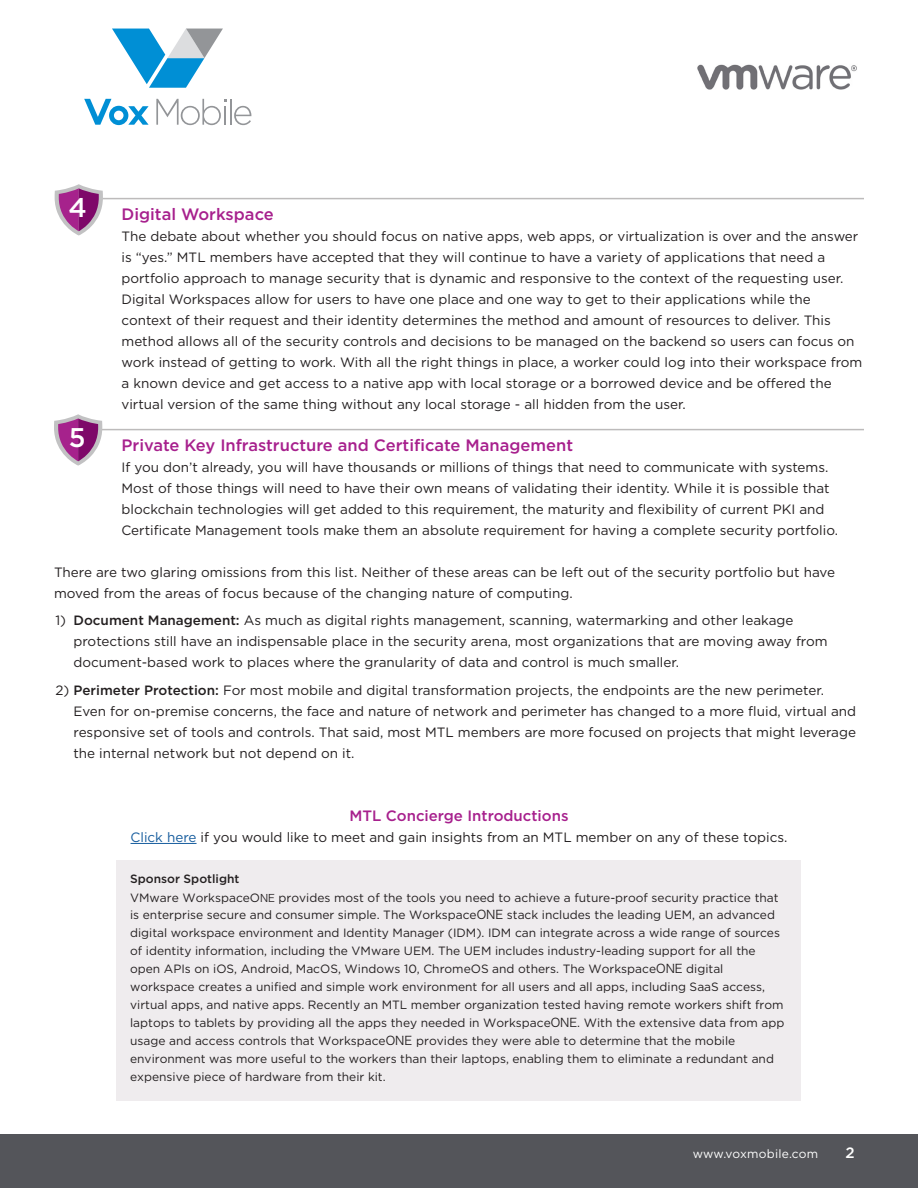
<style>
.page{position:relative;width:918px;height:1188px;background:#fff}
.page>*{position:absolute;margin:0;border:0;box-sizing:border-box;transform-origin:0 0}
.t1{font:500 27px "Gotham";color:#fff}
.Step_Headers{font:500 16.5px "Gotham";color:#a7208d}
.t2{font:500 15px "Gotham";color:#a7208d}
.t3{font:500 15px "Gotham";color:#fff}
.t4{font:13.5px/21px "Gotham";color:#231f20}
.t5{font:12px/18px "Gotham";color:#231f20}
.t6{font:12px "Gotham";letter-spacing:.02em;color:#fff}
.s1{font-weight:500}
.s2{color:#175d9e}
.s3{font-family:"Hira Kaku Pro W3";font-size:10.5px}
.s4{font-family:"Hira Kaku Pro W3"}
</style>
<div class="page">
<div style="left:0;top:1134px;width:918px;height:54px;background:#54555a"></div>
<hr style="left:61px;top:198px;width:803px;height:1px;background:#bdbbbb">
<hr style="left:61px;top:429px;width:803px;height:1px;background:#bdbbbb">
<hr style="left:131px;top:843px;width:66px;height:1px;background:#175d9e">
<svg style="left:54px;top:414px;width:48px;height:52px"></svg>
<div style="left:117px;top:860px;width:684px;height:241px;background:#efecee"></div>
<svg style="left:55px;top:184px;width:48px;height:52px"></svg>
<img style="left:697px;top:64px;width:160px;height:26px">
<svg style="left:112px;top:29px;width:111px;height:59px"></svg>
<svg style="left:156px;top:99px;width:95px;height:26px"></svg>
<svg style="left:84px;top:99px;width:65px;height:26px"></svg>
<p class="t1" style="left:68px;top:190px;width:20px">4</p>
<p class="Step_Headers" style="left:122px;top:203px;width:154px">Digital Workspace</p>
<p class="t4" style="left:122px;top:225px;width:742px">The debate about whether you should focus on native apps, web apps, or virtualization is over and the answer is “yes.” MTL members have accepted that they will continue to have a variety of applications that need a portfolio approach to manage security that is dynamic and responsive to the context of the requesting user.<br>Digital Workspaces allow for users to have one place and one way to get to their applications while the context of their request and their identity determines the method and amount of resources to deliver. This method allows all of the security controls and decisions to be managed on the backend so users can focus on work instead of getting to work. With all the right things in place, a worker could log into their workspace from a known device and get access to a native app with local storage or a borrowed device and be offered the virtual version of the same thing without any local storage - all hidden from the user.</p>
<p class="Step_Headers" style="left:122px;top:434px;width:453px">Private Key Infrastructure and Certificate Management</p>
<p class="t4" style="left:122px;top:456px;width:718px">If you don’t already, you will have thousands or millions of things that need to communicate with systems.<br>Most of those things will need to have their own means of validating their identity. While it is possible that blockchain technologies will get added to this requirement, the maturity and flexibility of current PKI and Certificate Management tools make them an absolute requirement for having a complete security portfolio.</p>
<p class="t4" style="left:54px;top:561px;width:783px">There are two glaring omissions from this list. Neither of these areas can be left out of the security portfolio but have moved from the areas of focus because of the changing nature of computing.</p>
<p class="t4" style="left:74px;top:610px;width:756px;text-indent:-18px">1) <span class="s1">Document Management:</span> As much as digital rights management, scanning, watermarking and other leakage protections still have an indispensable place in the security arena, most organizations that are moving away from document-based work to places where the granularity of data and control is much smaller.</p>
<p class="t4" style="left:74px;top:680px;width:784px;text-indent:-18px">2) <span class="s1">Perimeter Protection:</span> For most mobile and digital transformation projects, the endpoints are the new perimeter.<br>Even for on-premise concerns, the face and nature of network and perimeter has changed to a more fluid, virtual and responsive set of tools and controls. That said, most MTL members are more focused on projects that might leverage the internal network but not depend on it.</p>
<p class="t1" style="left:69px;top:420px;width:18px">5</p>
<p class="t2" style="left:349px;top:806px;width:221px">MTL Concierge Introductions</p>
<p class="t4" style="left:131px;top:827px;width:658px"><span class="s2">Click here</span> if you would like to meet and gain insights from an MTL member on any of these topics.</p>
<p class="t5" style="left:130px;top:870px;width:656px"><span class="s1">Sponsor Spotlight<br></span>VMware WorkspaceO<span class="s3">NE</span> provides most of the tools you need to achieve a future-proof security practice that is enterprise secure and consumer simple. The Workspace<span class="s4">ONE</span> stack includes the leading UEM, an advanced digital workspace environment and Identity Manager (IDM). IDM can integrate across a wide range of sources of identity information, including the VMware UEM. The UEM includes industry-leading support for all the open APIs on iOS, Android, MacOS, Windows 10, ChromeOS and others. The Workspace<span class="s4">ONE</span> digital workspace creates a unified and simple work environment for all users and all apps, including SaaS access, virtual apps, and native apps. Recently an MTL member organization tested having remote workers shift from laptops to tablets by providing all the apps they needed in Workspace<span class="s4">ONE</span>. With the extensive data from app usage and access controls that Workspace<span class="s4">ONE</span> provides they were able to determine that the mobile environment was more useful to the workers than their laptops, enabling them to eliminate a redundant and expensive piece of hardware from their kit.</p>
<p class="t6" style="left:693px;top:1146px;width:127px">www.voxmobile.com</p>
<p class="t3" style="left:845px;top:1143px;width:11px">2</p>
</div>
